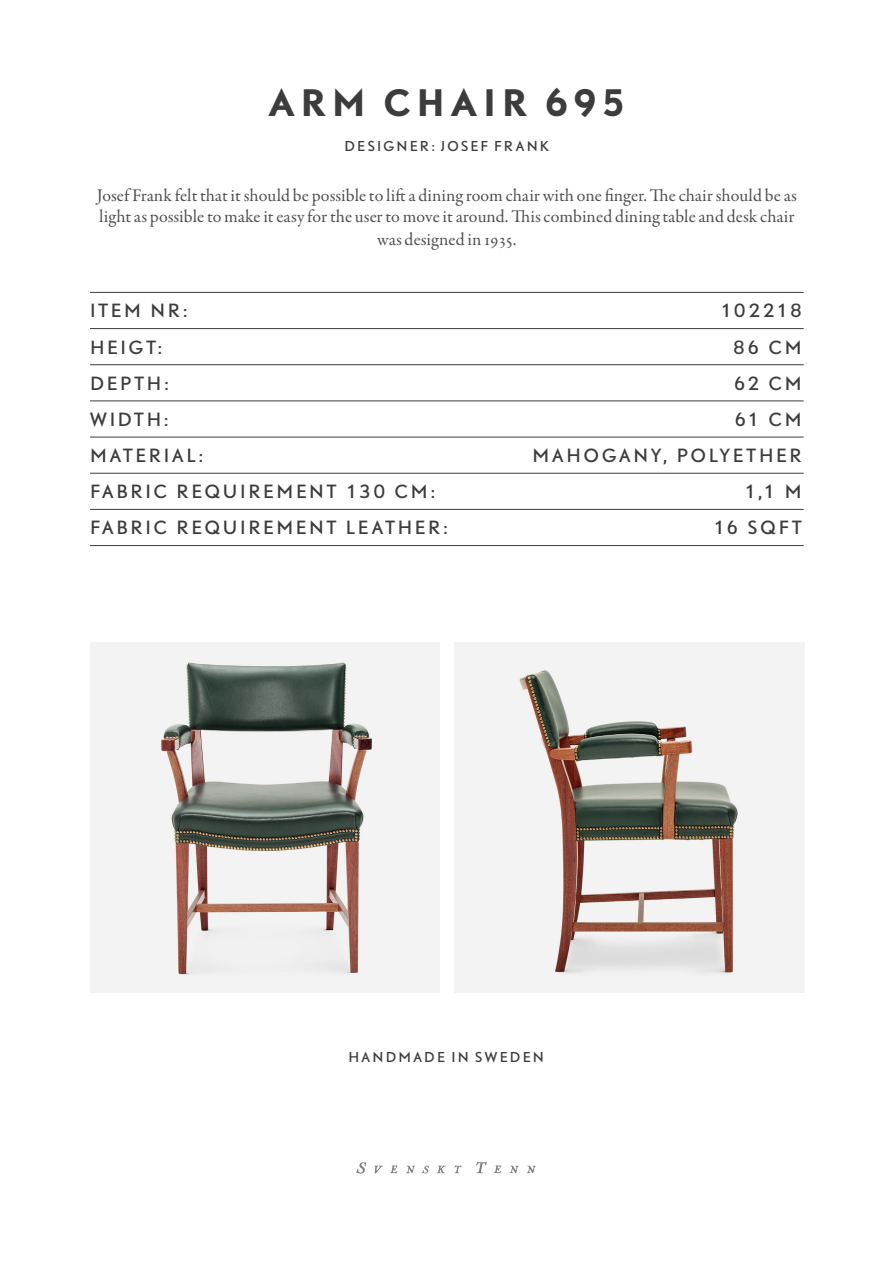
<style>
.page{position:relative;width:893px;height:1263px;background:#fff}
.page>*{position:absolute;margin:0;border:0;box-sizing:border-box;transform-origin:0 0}
.Rubrik_1_-_Huvudrubr{font:700 34.05px "DTL Nobel T";letter-spacing:.145em;color:#3c3c3c}
.Bröd_Garamond_Centre{font:18px/22.4px "Garamond Premr Pro";letter-spacing:.005em;color:#505050;text-align:center}
.Linjerad_lista___Nob{font:16.95px "DTL Nobel T";letter-spacing:.165em;color:#3c3c3c}
.Rubrik_3___Byline_fo{font:12.75px "DTL Nobel T";letter-spacing:.18em;color:#3c3c3c}
</style>
<div class="page">
<hr style="left:90px;top:292px;width:714px;height:1px;background:#3c3c3c">
<hr style="left:90px;top:328px;width:714px;height:1px;background:#3c3c3c">
<hr style="left:90px;top:364px;width:714px;height:1px;background:#3c3c3c">
<hr style="left:90px;top:401px;width:714px;height:1px;background:#3c3c3c">
<hr style="left:90px;top:437px;width:714px;height:1px;background:#3c3c3c">
<hr style="left:90px;top:473px;width:714px;height:1px;background:#3c3c3c">
<hr style="left:90px;top:509px;width:714px;height:1px;background:#3c3c3c">
<hr style="left:90px;top:545px;width:714px;height:1px;background:#3c3c3c">
<img style="left:90px;top:643px;width:350px;height:349px">
<img style="left:455px;top:643px;width:349px;height:349px">
<svg style="left:527px;top:1165px;width:9px;height:8px"></svg>
<svg style="left:510px;top:1165px;width:9px;height:8px"></svg>
<svg style="left:494px;top:1165px;width:7px;height:8px"></svg>
<svg style="left:356px;top:1162px;width:10px;height:12px"></svg>
<svg style="left:476px;top:1161px;width:11px;height:12px"></svg>
<svg style="left:374px;top:1165px;width:9px;height:8px"></svg>
<svg style="left:390px;top:1165px;width:7px;height:8px"></svg>
<svg style="left:422px;top:1165px;width:7px;height:8px"></svg>
<svg style="left:406px;top:1165px;width:9px;height:8px"></svg>
<svg style="left:454px;top:1165px;width:8px;height:8px"></svg>
<svg style="left:437px;top:1165px;width:9px;height:8px"></svg>
<p class="Rubrik_1_-_Huvudrubr" style="left:268px;top:79px;width:358px">ARM CHAIR 695</p>
<p class="Rubrik_3___Byline_fo" style="left:345px;top:137px;width:206px">DESIGNER: JOSEF FRANK</p>
<p class="Bröd_Garamond_Centre" style="left:97px;top:184px;width:701px">Josef Frank felt that it should be possible to lift a dining room chair with one finger. The chair should be as light as possible to make it easy for the user to move it around. This combined dining table and desk chair was designed in 1935.</p>
<p class="Linjerad_lista___Nob" style="left:90px;top:299px;width:99px">ITEM NR:</p>
<p class="Linjerad_lista___Nob" style="left:720px;top:299px;width:83px">102218</p>
<p class="Linjerad_lista___Nob" style="left:90px;top:335px;width:73px">HEIGT:</p>
<p class="Linjerad_lista___Nob" style="left:733px;top:335px;width:70px">86 CM</p>
<p class="Linjerad_lista___Nob" style="left:90px;top:372px;width:80px">DEPTH:</p>
<p class="Linjerad_lista___Nob" style="left:734px;top:372px;width:69px">62 CM</p>
<p class="Linjerad_lista___Nob" style="left:90px;top:408px;width:80px">WIDTH:</p>
<p class="Linjerad_lista___Nob" style="left:735px;top:408px;width:68px">61 CM</p>
<p class="Linjerad_lista___Nob" style="left:90px;top:444px;width:114px">MATERIAL:</p>
<p class="Linjerad_lista___Nob" style="left:532px;top:444px;width:271px">MAHOGANY, POLYETHER</p>
<p class="Linjerad_lista___Nob" style="left:90px;top:480px;width:346px">FABRIC REQUIREMENT 130 CM:</p>
<p class="Linjerad_lista___Nob" style="left:744px;top:480px;width:59px">1,1 M</p>
<p class="Linjerad_lista___Nob" style="left:90px;top:516px;width:359px">FABRIC REQUIREMENT LEATHER:</p>
<p class="Linjerad_lista___Nob" style="left:713px;top:516px;width:90px">16 SQFT</p>
<p class="Rubrik_3___Byline_fo" style="left:348px;top:1048px;width:197px">HANDMADE IN SWEDEN</p>
</div>
